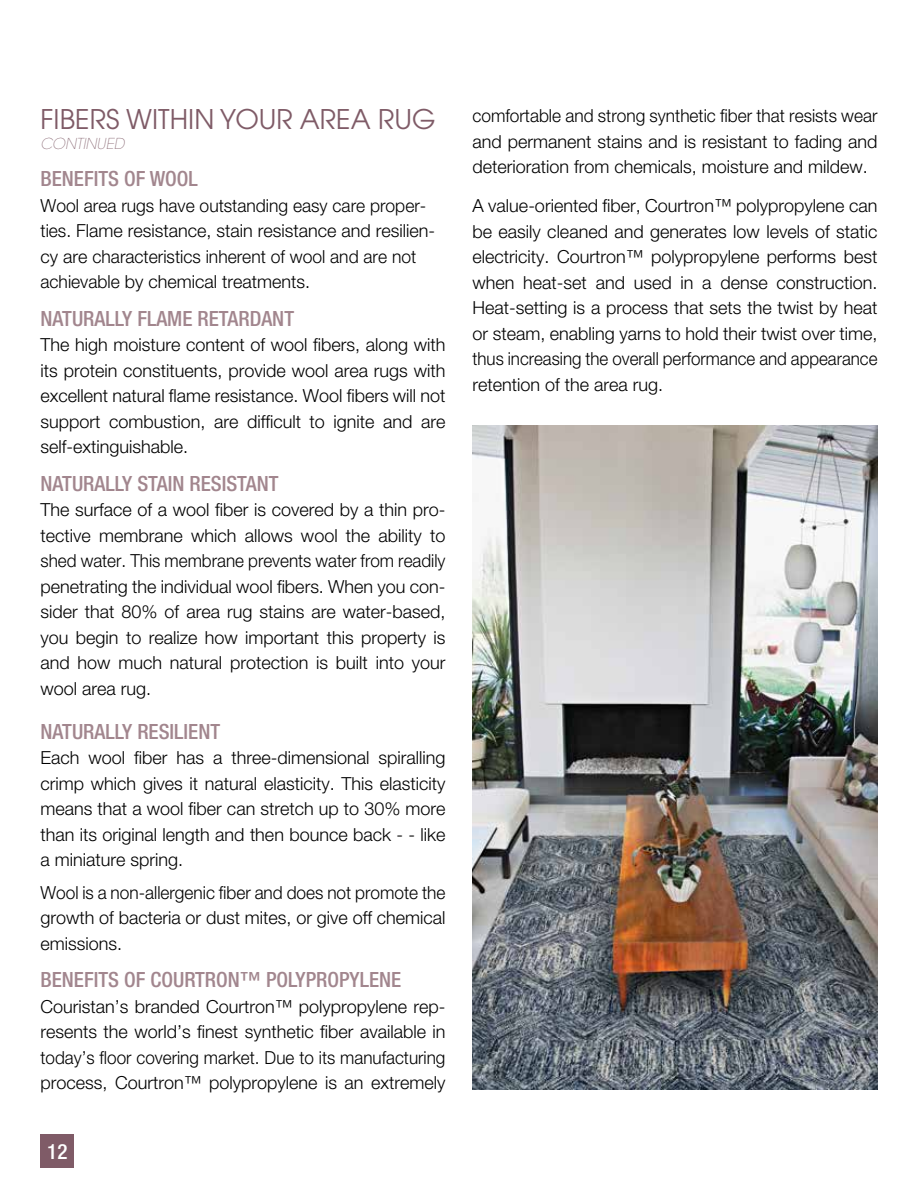
<style>
.page{position:relative;width:918px;height:1188px;background:#fff}
.page>*{position:absolute;margin:0;border:0;box-sizing:border-box;transform-origin:0 0}
.t1{font:27px "Avant Garde";color:#7f5b67}
.t2{font:500 condensed 21px "Helvetica Neue";color:#a2868e}
.t3{font:500 condensed 21px "Helvetica Neue";color:#fff}
.t4{font:300 18px/25.5px "Helvetica Neue";color:#000;text-align:justify}
.t5{font:300 18px/25.5px "Helvetica Neue";color:#000;text-align:justify;scale:.96 1}
.t6{font:italic 200 15px "Avant Garde";color:#7f5b67}
</style>
<div class="page">
<div style="left:40px;top:1134px;width:34px;height:34px;background:#7f5b67"></div>
<img style="left:472px;top:426px;width:406px;height:664px">
<h1 class="t1" style="left:40px;top:103px;width:397px">FIBERS WITHIN YOUR AREA RUG</h1>
<p class="t6" style="left:40px;top:134px;width:85px">CONTINUED</p>
<p class="t2" style="left:40px;top:166px;width:159px">BENEFITS OF WOOL</p>
<p class="t4" style="left:40px;top:192px;width:396px;text-align:left">Wool area rugs have outstanding easy care proper&shy;ties. Flame resistance, stain resistance and resilien&shy;cy are characteristics inherent of wool and are not achievable by chemical treatments.</p>
<p class="t2" style="left:40px;top:306px;width:255px">NATURALLY FLAME RETARDANT</p>
<p class="t4" style="left:40px;top:331px;width:407px">The high moisture content of wool fibers, along with its protein constituents, provide wool area rugs with excellent natural flame resistance. Wool fibers will not support combustion, are difficult to ignite and are self-extinguishable.</p>
<p class="t2" style="left:40px;top:471px;width:240px">NATURALLY STAIN RESISTANT</p>
<p class="t4" style="left:40px;top:496px;width:407px">The surface of a wool fiber is covered by a thin pro&shy;tective membrane which allows wool the ability to shed water. This membrane prevents water from readily penetrating the individual wool fibers. When you con&shy;sider that 80% of area rug stains are water-based, you begin to realize how important this property is and how much natural protection is built into your wool area rug.</p>
<p class="t2" style="left:40px;top:719px;width:181px">NATURALLY RESILIENT</p>
<p class="t4" style="left:40px;top:745px;width:407px">Each wool fiber has a three-dimensional spiralling crimp which gives it natural elasticity. This elasticity means that a wool fiber can stretch up to 30% more than its original length and then bounce back - - like a miniature spring.</p>
<p class="t5" style="left:40px;top:879px;width:423px">Wool is a non-allergenic fiber and does not promote the growth of bacteria or dust mites, or give off chemical emissions.</p>
<p class="t2" style="left:40px;top:967px;width:362px">BENEFITS OF COURTRON™ POLYPROPYLENE</p>
<p class="t4" style="left:40px;top:993px;width:407px">Couristan’s branded Courtron™ polypropylene rep&shy;resents the world’s finest synthetic fiber available in today’s floor covering market. Due to its manufacturing process, Courtron™ polypropylene is an extremely</p>
<p class="t3" style="left:47px;top:1139px;width:22px">12</p>
<p class="t5" style="left:472px;top:103px;width:423px">comfortable and strong synthetic fiber that resists wear and permanent stains and is resistant to fading and deterioration from chemicals, moisture and mildew.</p>
<p class="t4" style="left:472px;top:193px;width:407px">A value-oriented fiber, Courtron™ polypropylene can be easily cleaned and generates low levels of static electricity. Courtron™ polypropylene performs best when heat-set and used in a dense construction.<br>Heat-setting is a process that sets the twist by heat or steam, enabling yarns to hold their twist over time, thus increasing the overall performance and appearance retention of the area rug.</p>
</div>
